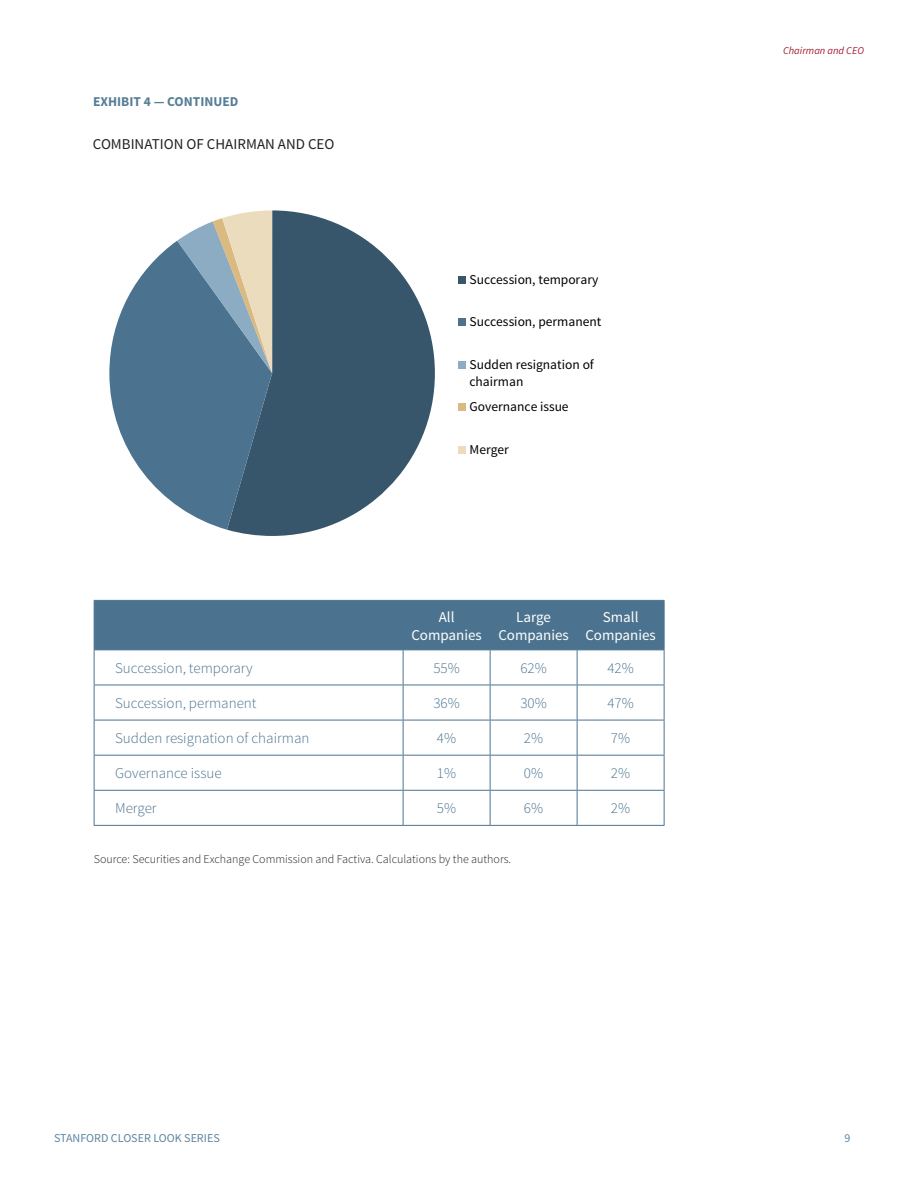
<style>
.page{position:relative;width:918px;height:1188px;background:#fff}
.page>*{position:absolute;margin:0;border:0;box-sizing:border-box;transform-origin:0 0}
.t1{font:300 15px "Source Sans Pro";color:#4b738f}
.t2{font:15px/18px "Source Sans Pro";color:#fff;text-align:center}
.t3{font:15px "Source Sans Pro";color:#231f20}
.t4{font:13.5px/17px "Source Sans Pro";color:#000}
.t5{font:700 13.5px "Source Sans Pro";color:#577e95}
.t6{font:300 12px "Source Sans Pro";color:#231f20}
.t7{font:12px "Source Sans Pro";color:#5d859f}
.t8{font:italic 10.5px "Source Sans Pro";color:#a62035}
</style>
<div class="page">
<svg style="left:228px;top:210px;width:207px;height:326px;fill:#38566b"></svg>
<svg style="left:109px;top:241px;width:163px;height:289px;fill:#4b738f"></svg>
<svg style="left:177px;top:210px;width:95px;height:163px;background:#96a7ad"></svg>
<div style="left:459px;top:276px;width:7px;height:7px;background:#38566b"></div>
<div style="left:459px;top:318px;width:7px;height:8px;background:#4b738f"></div>
<div style="left:459px;top:361px;width:7px;height:8px;background:#8cacc3"></div>
<div style="left:459px;top:404px;width:7px;height:7px;background:#daba80"></div>
<div style="left:459px;top:446px;width:7px;height:8px;background:#ecdcbe"></div>
<div style="left:95px;top:601px;width:569px;height:49px;background:#4b738f"></div>
<hr style="left:94px;top:601px;width:1px;height:49px;background:#4b738f">
<hr style="left:94px;top:600px;width:309px;height:1px;background:#4b738f">
<hr style="left:403px;top:600px;width:87px;height:1px;background:#4b738f">
<hr style="left:490px;top:600px;width:87px;height:1px;background:#4b738f">
<hr style="left:577px;top:600px;width:87px;height:1px;background:#4b738f">
<hr style="left:94px;top:650px;width:1px;height:35px;background:#4b738f">
<hr style="left:94px;top:685px;width:1px;height:35px;background:#4b738f">
<hr style="left:94px;top:720px;width:1px;height:35px;background:#4b738f">
<hr style="left:94px;top:756px;width:1px;height:34px;background:#4b738f">
<hr style="left:94px;top:791px;width:1px;height:34px;background:#4b738f">
<hr style="left:94px;top:650px;width:309px;height:1px;background:#4b738f">
<hr style="left:403px;top:650px;width:87px;height:1px;background:#4b738f">
<hr style="left:490px;top:650px;width:87px;height:1px;background:#4b738f">
<hr style="left:577px;top:650px;width:87px;height:1px;background:#4b738f">
<hr style="left:94px;top:685px;width:309px;height:1px;background:#4b738f">
<hr style="left:403px;top:685px;width:87px;height:1px;background:#4b738f">
<hr style="left:490px;top:685px;width:87px;height:1px;background:#4b738f">
<hr style="left:577px;top:685px;width:87px;height:1px;background:#4b738f">
<hr style="left:94px;top:720px;width:309px;height:1px;background:#4b738f">
<hr style="left:403px;top:720px;width:87px;height:1px;background:#4b738f">
<hr style="left:490px;top:720px;width:87px;height:1px;background:#4b738f">
<hr style="left:577px;top:720px;width:87px;height:1px;background:#4b738f">
<hr style="left:94px;top:755px;width:309px;height:1px;background:#4b738f">
<hr style="left:403px;top:755px;width:87px;height:1px;background:#4b738f">
<hr style="left:490px;top:755px;width:87px;height:1px;background:#4b738f">
<hr style="left:577px;top:755px;width:87px;height:1px;background:#4b738f">
<hr style="left:94px;top:790px;width:309px;height:1px;background:#4b738f">
<hr style="left:403px;top:790px;width:87px;height:1px;background:#4b738f">
<hr style="left:490px;top:790px;width:87px;height:1px;background:#4b738f">
<hr style="left:577px;top:790px;width:87px;height:1px;background:#4b738f">
<hr style="left:94px;top:825px;width:309px;height:1px;background:#4b738f">
<hr style="left:403px;top:825px;width:87px;height:1px;background:#4b738f">
<hr style="left:490px;top:825px;width:87px;height:1px;background:#4b738f">
<hr style="left:577px;top:825px;width:87px;height:1px;background:#4b738f">
<hr style="left:403px;top:601px;width:1px;height:49px;background:#4b738f">
<hr style="left:490px;top:601px;width:1px;height:49px;background:#4b738f">
<hr style="left:577px;top:601px;width:1px;height:49px;background:#4b738f">
<hr style="left:664px;top:601px;width:1px;height:49px;background:#4b738f">
<hr style="left:403px;top:650px;width:1px;height:35px;background:#4b738f">
<hr style="left:490px;top:650px;width:1px;height:35px;background:#4b738f">
<hr style="left:577px;top:650px;width:1px;height:35px;background:#4b738f">
<hr style="left:664px;top:650px;width:1px;height:35px;background:#4b738f">
<hr style="left:403px;top:685px;width:1px;height:35px;background:#4b738f">
<hr style="left:490px;top:685px;width:1px;height:35px;background:#4b738f">
<hr style="left:577px;top:685px;width:1px;height:35px;background:#4b738f">
<hr style="left:664px;top:685px;width:1px;height:35px;background:#4b738f">
<hr style="left:403px;top:720px;width:1px;height:35px;background:#4b738f">
<hr style="left:490px;top:720px;width:1px;height:35px;background:#4b738f">
<hr style="left:577px;top:720px;width:1px;height:35px;background:#4b738f">
<hr style="left:664px;top:720px;width:1px;height:35px;background:#4b738f">
<hr style="left:403px;top:756px;width:1px;height:34px;background:#4b738f">
<hr style="left:490px;top:756px;width:1px;height:34px;background:#4b738f">
<hr style="left:577px;top:756px;width:1px;height:34px;background:#4b738f">
<hr style="left:664px;top:756px;width:1px;height:34px;background:#4b738f">
<hr style="left:403px;top:791px;width:1px;height:34px;background:#4b738f">
<hr style="left:490px;top:791px;width:1px;height:34px;background:#4b738f">
<hr style="left:577px;top:791px;width:1px;height:34px;background:#4b738f">
<hr style="left:664px;top:791px;width:1px;height:34px;background:#4b738f">
<p class="t5" style="left:93px;top:93px;width:147px">EXHIBIT 4 — CONTINUED</p>
<p class="t3" style="left:93px;top:135px;width:46px">combination</p>
<p class="t3" style="left:187px;top:135px;width:102px">of chai rman and</p>
<p class="t3" style="left:308px;top:135px;width:18px">Ceo</p>
<p class="t4" style="left:469px;top:271px;width:130px">Succession, temporary</p>
<p class="t4" style="left:469px;top:313px;width:133px">Succession, permanent</p>
<p class="t4" style="left:469px;top:356px;width:126px">Sudden resignation of chairman</p>
<p class="t4" style="left:469px;top:399px;width:101px">Governance issue</p>
<p class="t4" style="left:469px;top:441px;width:41px">Merger</p>
<p class="t2" style="left:411px;top:608px;width:72px">All<br>Companies</p>
<p class="t2" style="left:498px;top:608px;width:72px">Large<br>Companies</p>
<p class="t2" style="left:585px;top:608px;width:72px">Small<br>Companies</p>
<p class="t1" style="left:115px;top:659px;width:139px">Succession, temporary</p>
<p class="t1" style="left:433px;top:659px;width:28px">55%</p>
<p class="t1" style="left:520px;top:659px;width:28px">62%</p>
<p class="t1" style="left:607px;top:659px;width:28px">42%</p>
<p class="t1" style="left:115px;top:694px;width:143px">Succession, permanent</p>
<p class="t1" style="left:433px;top:694px;width:28px">36%</p>
<p class="t1" style="left:520px;top:694px;width:28px">30%</p>
<p class="t1" style="left:607px;top:694px;width:28px">47%</p>
<p class="t1" style="left:115px;top:729px;width:196px">Sudden resignation of chairman</p>
<p class="t1" style="left:437px;top:729px;width:21px">4%</p>
<p class="t1" style="left:524px;top:729px;width:21px">2%</p>
<p class="t1" style="left:611px;top:729px;width:21px">7%</p>
<p class="t1" style="left:115px;top:764px;width:108px">Governance issue</p>
<p class="t1" style="left:437px;top:764px;width:21px">1%</p>
<p class="t1" style="left:524px;top:764px;width:21px">0%</p>
<p class="t1" style="left:611px;top:764px;width:21px">2%</p>
<p class="t1" style="left:115px;top:799px;width:43px">Merger</p>
<p class="t1" style="left:437px;top:799px;width:21px">5%</p>
<p class="t1" style="left:524px;top:799px;width:21px">6%</p>
<p class="t1" style="left:611px;top:799px;width:21px">2%</p>
<p class="t6" style="left:94px;top:852px;width:419px">Source: Securities and Exchange Commission and Factiva. Calculations by the authors.</p>
<p class="t8" style="left:783px;top:44px;width:82px">Chairman and CEO</p>
<p class="t7" style="left:54px;top:1130px;width:166px">Stanford Closer LOOK series</p>
<p class="t7" style="left:845px;top:1130px;width:7px">9</p>
</div>
